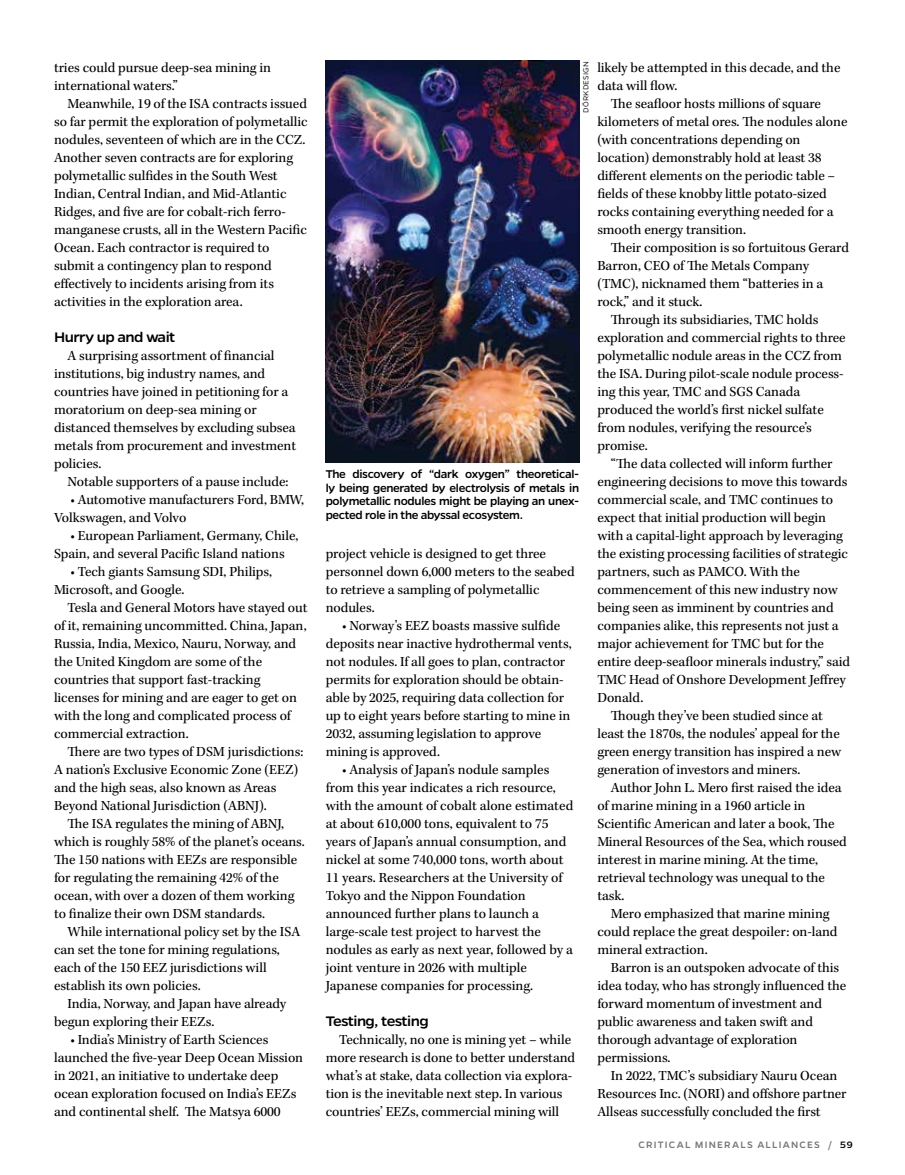
<style>
.page{position:relative;width:905px;height:1175px;background:#fff}
.page>*{position:absolute;margin:0;border:0;box-sizing:border-box;transform-origin:0 0}
.t1{font:500 15.6px "Gentona";letter-spacing:-.035em;color:#000;scale:1.05 1}
.t2{font:14.25px/18px "Kepler Std";letter-spacing:-.005em;color:#000}
.t3{font:500 12.75px/13.5px "Gentona";letter-spacing:-.025em;color:#000;text-align:justify}
.t4{font:500 10.5px "Gentona";letter-spacing:.115em;color:#757779}
.t5{font:300 8.25px "Gentona";letter-spacing:.03em;color:#000}
.s1{color:#000}
</style>
<div class="page">
<img style="left:326px;top:61px;width:253px;height:402px">
<p class="t2" style="left:54px;top:59px;width:218px">tries could pursue deep-sea mining in international waters.”</p>
<p class="t2" style="left:54px;top:95px;width:255px;text-indent:13px">Meanwhile, 19 of the ISA contracts issued so far permit the exploration of polymetallic nodules, seventeen of which are in the CCZ.<br>Another seven contracts are for exploring polymetallic sulfides in the South West Indian, Central Indian, and Mid-Atlantic Ridges, and five are for cobalt-rich ferro&shy;manganese crusts, all in the Western Pacific Ocean. Each contractor is required to submit a contingency plan to respond effectively to incidents arising from its activities in the exploration area.</p>
<p class="t1" style="left:54px;top:328px;width:117px">Hurry up and wait</p>
<p class="t2" style="left:54px;top:347px;width:243px;text-indent:13px">A surprising assortment of financial institutions, big industry names, and countries have joined in petitioning for a moratorium on deep-sea mining or distanced themselves by excluding subsea metals from procurement and investment policies.</p>
<p class="t2" style="left:68px;top:473px;width:222px">Notable supporters of a pause include:</p>
<p class="t2" style="left:54px;top:491px;width:251px;text-indent:16px">• Automotive manufacturers Ford, BMW,<br>Volkswagen, and Volvo</p>
<p class="t2" style="left:54px;top:527px;width:246px;text-indent:16px">• European Parliament, Germany, Chile,<br>Spain, and several Pacific Island nations</p>
<p class="t2" style="left:54px;top:563px;width:219px;text-indent:16px">• Tech giants Samsung SDI, Philips,<br>Microsoft, and Google.</p>
<p class="t2" style="left:54px;top:599px;width:255px;text-indent:13px">Tesla and General Motors have stayed out of it, remaining uncommitted. China, Japan, Russia, India, Mexico, Nauru, Norway, and the United Kingdom are some of the countries that support fast-tracking licenses for mining and are eager to get on with the long and complicated process of commercial extraction.</p>
<p class="t2" style="left:54px;top:743px;width:251px;text-indent:13px">There are two types of DSM jurisdictions:<br>A nation’s Exclusive Economic Zone (EEZ) and the high seas, also known as Areas Beyond National Jurisdiction (ABNJ).</p>
<p class="t2" style="left:54px;top:815px;width:252px;text-indent:13px">The ISA regulates the mining of ABNJ, which is roughly 58% of the planet’s oceans.<br>The 150 nations with EEZs are responsible for regulating the remaining 42% of the ocean, with over a dozen of them working to finalize their own DSM standards.</p>
<p class="t2" style="left:54px;top:923px;width:248px;text-indent:13px">While international policy set by the ISA can set the tone for mining regulations, each of the 150 EEZ jurisdictions will establish its own policies.</p>
<p class="t2" style="left:54px;top:995px;width:234px;text-indent:13px">India, Norway, and Japan have already begun exploring their EEZs.</p>
<p class="t2" style="left:54px;top:1031px;width:250px;text-indent:16px">• India’s Ministry of Earth Sciences launched the five-year Deep Ocean Mission in 2021, an initiative to undertake deep ocean exploration focused on India’s EEZs and continental shelf. The Matsya 6000</p>
<p class="t5" style="left:581px;top:113px;width:54px;rotate:-90deg">DÖRKDESIGN</p>
<p class="t3" style="left:326px;top:467px;width:255px">The discovery of “dark oxygen” theoretical&shy;ly being generated by electrolysis of metals in polymetallic nodules might be playing an unex&shy;pected role in the abyssal ecosystem.</p>
<p class="t2" style="left:326px;top:545px;width:250px">project vehicle is designed to get three personnel down 6,000 meters to the seabed to retrieve a sampling of polymetallic nodules.</p>
<p class="t2" style="left:326px;top:617px;width:247px;text-indent:16px">• Norway’s EEZ boasts massive sulfide deposits near inactive hydrothermal vents, not nodules. If all goes to plan, contractor permits for exploration should be obtain&shy;able by 2025, requiring data collection for up to eight years before starting to mine in 2032, assuming legislation to approve mining is approved.</p>
<p class="t2" style="left:326px;top:761px;width:249px;text-indent:16px">• Analysis of Japan’s nodule samples from this year indicates a rich resource, with the amount of cobalt alone estimated at about 610,000 tons, equivalent to 75 years of Japan’s annual consumption, and nickel at some 740,000 tons, worth about 11 years. Researchers at the University of Tokyo and the Nippon Foundation announced further plans to launch a large-scale test project to harvest the nodules as early as next year, followed by a joint venture in 2026 with multiple Japanese companies for processing.</p>
<p class="t1" style="left:326px;top:1012px;width:99px">Testing, testing</p>
<p class="t2" style="left:326px;top:1031px;width:251px;text-indent:13px">Technically, no one is mining yet – while more research is done to better understand what’s at stake, data collection via explora&shy;tion is the inevitable next step. In various countries’ EEZs, commercial mining will</p>
<p class="t2" style="left:597px;top:59px;width:245px">likely be attempted in this decade, and the data will flow.</p>
<p class="t2" style="left:597px;top:95px;width:251px;text-indent:13px">The seafloor hosts millions of square kilometers of metal ores. The nodules alone (with concentrations depending on location) demonstrably hold at least 38 different elements on the periodic table – fields of these knobby little potato-sized rocks containing everything needed for a smooth energy transition.</p>
<p class="t2" style="left:611px;top:239px;width:240px">Their composition is so fortuitous Gerard</p>
<p class="t2" style="left:597px;top:257px;width:213px">Barron, CEO of The Metals Company</p>
<p class="t2" style="left:597px;top:275px;width:227px">(TMC), nicknamed them “batteries in a</p>
<p class="t2" style="left:597px;top:293px;width:106px">rock,” and it stuck.</p>
<p class="t2" style="left:611px;top:311px;width:209px">Through its subsidiaries, TMC holds</p>
<p class="t2" style="left:597px;top:329px;width:250px">exploration and commercial rights to three</p>
<p class="t2" style="left:597px;top:347px;width:246px">polymetallic nodule areas in the CCZ from</p>
<p class="t2" style="left:597px;top:365px;width:248px">the ISA. During pilot-scale nodule process-</p>
<p class="t2" style="left:597px;top:383px;width:204px">ing this year, TMC and SGS Canada</p>
<p class="t2" style="left:597px;top:401px;width:228px">produced the world’s first nickel sulfate</p>
<p class="t2" style="left:597px;top:419px;width:216px">from nodules, verifying the resource’s</p>
<p class="t2" style="left:597px;top:437px;width:52px">promise.</p>
<p class="t2" style="left:611px;top:455px;width:223px">“The data collected will inform further</p>
<p class="t2" style="left:597px;top:473px;width:251px">engineering decisions to move this towards</p>
<p class="t2" style="left:597px;top:491px;width:237px">commercial scale, and TMC continues to</p>
<p class="t2" style="left:597px;top:509px;width:230px">expect that initial production will begin</p>
<p class="t2" style="left:597px;top:527px;width:247px">with a capital-light approach by leveraging</p>
<p class="t2" style="left:597px;top:545px;width:252px">the existing processing facilities of strategic</p>
<p class="t2" style="left:597px;top:563px;width:204px">partners, such as PAMCO. With the</p>
<p class="t2" style="left:597px;top:581px;width:242px">commencement of this new industry now</p>
<p class="t2" style="left:597px;top:599px;width:238px">being seen as imminent by countries and</p>
<p class="t2" style="left:597px;top:617px;width:243px">companies alike, this represents not just a</p>
<p class="t2" style="left:597px;top:635px;width:228px">major achievement for TMC but for the</p>
<p class="t2" style="left:597px;top:653px;width:254px">entire deep-seafloor minerals industry,” said</p>
<p class="t2" style="left:597px;top:671px;width:250px">TMC Head of Onshore Development Jeffrey</p>
<p class="t2" style="left:597px;top:689px;width:47px">Donald.</p>
<p class="t2" style="left:611px;top:707px;width:213px">Though they’ve been studied since at</p>
<p class="t2" style="left:597px;top:725px;width:244px">least the 1870s, the nodules’ appeal for the</p>
<p class="t2" style="left:597px;top:743px;width:245px">green energy transition has inspired a new</p>
<p class="t2" style="left:597px;top:761px;width:204px">generation of investors and miners.</p>
<p class="t2" style="left:611px;top:779px;width:232px">Author John L. Mero first raised the idea</p>
<p class="t2" style="left:597px;top:797px;width:210px">of marine mining in a 1960 article in</p>
<p class="t2" style="left:597px;top:815px;width:239px">Scientific American and later a book, The</p>
<p class="t2" style="left:597px;top:833px;width:251px">Mineral Resources of the Sea, which roused</p>
<p class="t2" style="left:597px;top:851px;width:222px">interest in marine mining. At the time,</p>
<p class="t2" style="left:597px;top:869px;width:229px">retrieval technology was unequal to the</p>
<p class="t2" style="left:597px;top:887px;width:29px">task.</p>
<p class="t2" style="left:611px;top:905px;width:220px">Mero emphasized that marine mining</p>
<p class="t2" style="left:597px;top:923px;width:242px">could replace the great despoiler: on-land</p>
<p class="t2" style="left:597px;top:941px;width:112px">mineral extraction.</p>
<p class="t2" style="left:611px;top:959px;width:230px">Barron is an outspoken advocate of this</p>
<p class="t2" style="left:597px;top:977px;width:250px">idea today, who has strongly influenced the</p>
<p class="t2" style="left:597px;top:995px;width:226px">forward momentum of investment and</p>
<p class="t2" style="left:597px;top:1013px;width:217px">public awareness and taken swift and</p>
<p class="t2" style="left:597px;top:1031px;width:201px">thorough advantage of exploration</p>
<p class="t2" style="left:597px;top:1049px;width:75px">permissions.</p>
<p class="t2" style="left:611px;top:1067px;width:228px">In 2022, TMC’s subsidiary Nauru Ocean</p>
<p class="t2" style="left:597px;top:1085px;width:251px">Resources Inc. (NORI) and offshore partner</p>
<p class="t2" style="left:597px;top:1103px;width:225px">Allseas successfully concluded the first</p>
<p class="t4" style="left:638px;top:1139px;width:216px">CRITICAL MINERALS ALLIANCES / <span class="s1">59</span></p>
</div>
